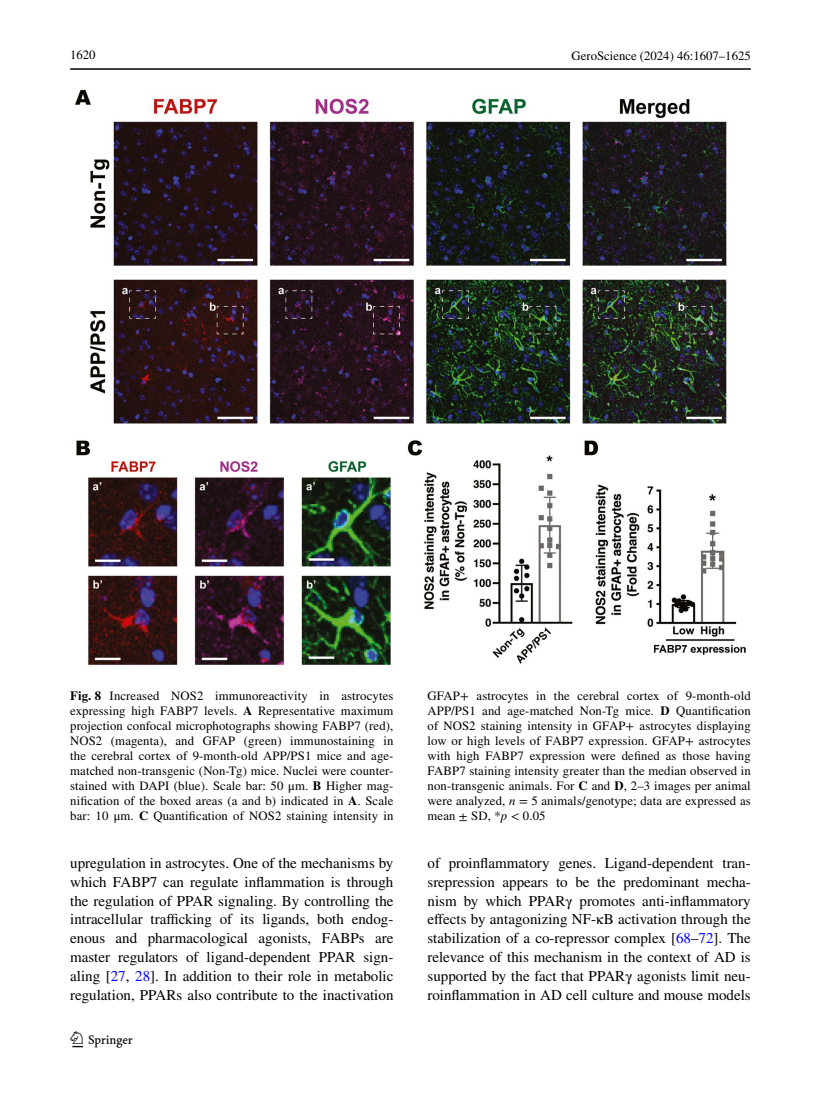
<style>
.page{position:relative;width:821px;height:1106px;background:#fff}
.page>*{position:absolute;margin:0;border:0;box-sizing:border-box;transform-origin:0 0}
.t1{font:22.5px "Springnew Regular 2";color:#000}
.t2{font:15px/18.8px "STIX";color:#000;text-align:justify}
.t3{font:12.75px/15px "STIX";letter-spacing:.01em;color:#000;text-align:justify}
.s1{font-weight:700}
.s2{font-style:italic}
.s3{color:#00f}
</style>
<div class="page">
<hr style="left:70px;top:68px;width:680px;height:2px;background:#000">
<img style="left:74px;top:89px;width:672px;height:576px">
<p class="t3" style="left:70px;top:48px;width:27px">1620</p>
<p class="t3" style="left:571px;top:49px;width:181px">GeroScience (2024) 46:1607–1625</p>
<p class="t3" style="left:70px;top:689px;width:325px"><span class="s1">Fig. 8</span> Increased NOS2 immunoreactivity in astrocytes expressing high FABP7 levels. <span class="s1">A</span> Representative maximum projection confocal microphotographs showing FABP7 (red), NOS2 (magenta), and GFAP (green) immunostaining in the cerebral cortex of 9-month-old APP/PS1 mice and age&shy;matched non-transgenic (Non-Tg) mice. Nuclei were counter&shy;stained with DAPI (blue). Scale bar: 50 μm. <span class="s1">B</span> Higher mag&shy;nification of the boxed areas (a and b) indicated in <span class="s1">A</span>. Scale bar: 10 μm. <span class="s1">C</span> Quantification of NOS2 staining intensity in</p>
<p class="t3" style="left:427px;top:689px;width:325px">GFAP+ astrocytes in the cerebral cortex of 9-month-old APP/PS1 and age-matched Non-Tg mice. <span class="s1">D</span> Quantification of NOS2 staining intensity in GFAP+ astrocytes displaying low or high levels of FABP7 expression. GFAP+ astrocytes with high FABP7 expression were defined as those having FABP7 staining intensity greater than the median observed in non-transgenic animals. For <span class="s1">C</span> and <span class="s1">D</span>, 2–3 images per animal were analyzed, <span class="s2">n</span> = 5 animals/genotype; data are expressed as mean ± SD, *<span class="s2">p</span> &lt; 0.05</p>
<p class="t2" style="left:70px;top:854px;width:325px">upregulation in astrocytes. One of the mechanisms by which FABP7 can regulate inflammation is through the regulation of PPAR signaling. By controlling the intracellular trafficking of its ligands, both endog&shy;enous and pharmacological agonists, FABPs are master regulators of ligand-dependent PPAR sign&shy;aling [<span class="s3">27</span>, <span class="s3">28</span>]. In addition to their role in metabolic regulation, PPARs also contribute to the inactivation</p>
<p class="t2" style="left:427px;top:854px;width:325px">of proinflammatory genes. Ligand-dependent tran&shy;srepression appears to be the predominant mecha&shy;nism by which PPARγ promotes anti-inflammatory effects by antagonizing NF-κB activation through the stabilization of a co-repressor complex [<span class="s3">68</span>–<span class="s3">72</span>]. The relevance of this mechanism in the context of AD is supported by the fact that PPARγ agonists limit neu&shy;roinflammation in AD cell culture and mouse models</p>
<h1 class="t1" style="left:72px;top:1031px;width:62px">1 3</h1>
</div>
